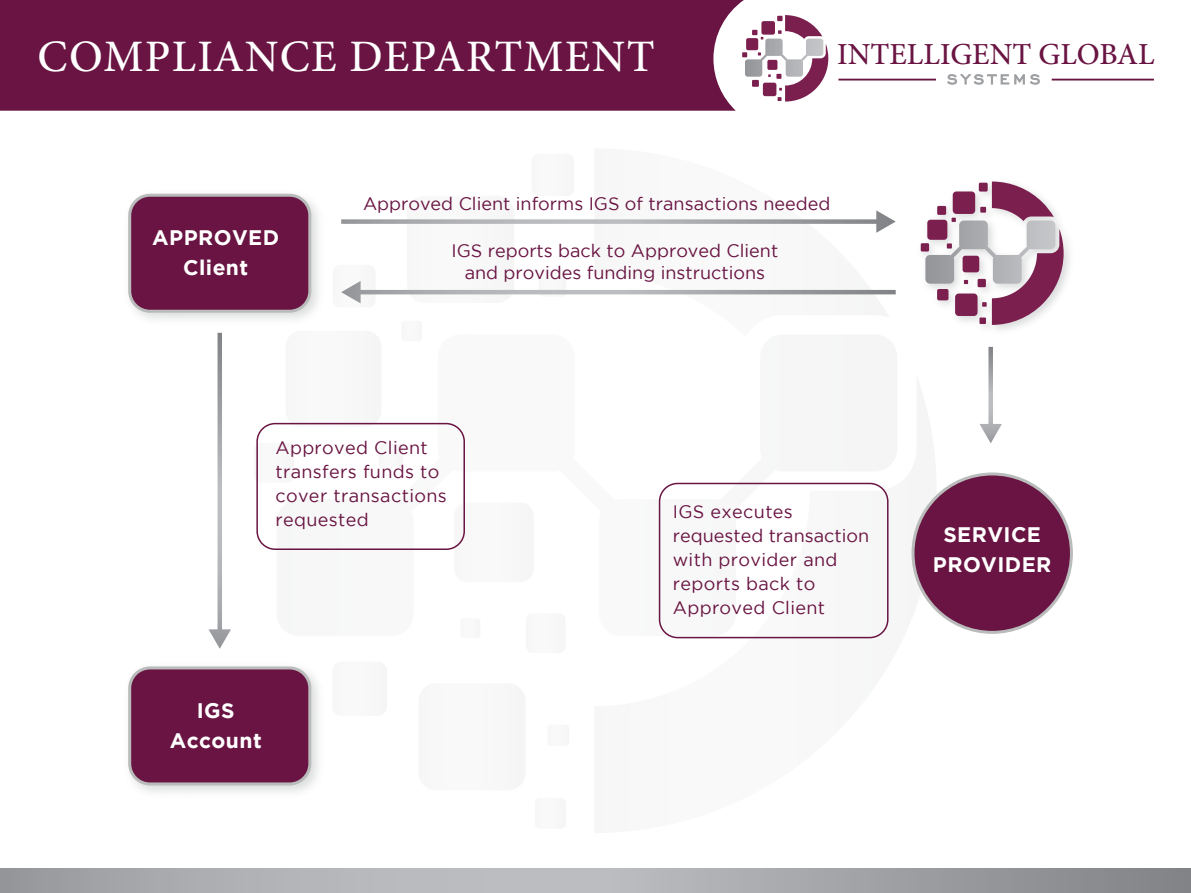
<style>
.page{position:relative;width:1191px;height:893px;background:#fff}
.page>*{position:absolute;margin:0;border:0;box-sizing:border-box;transform-origin:0 0}
.t1{font:500 45px "Minion Pro";letter-spacing:.03em;color:#fff}
.t2{font:500 30.6px "Minion Pro";color:#691442}
.t3{font:700 21px/30px "Gotham";letter-spacing:.02em;color:#fff;text-align:center}
.t4{font:18px/24px "Gotham";letter-spacing:.02em;color:#691442}
.t5{font:18px/21.6px "Gotham";color:#691442;text-align:center}
</style>
<div class="page">
<div style="left:401px;top:321px;width:21px;height:20px;background:#f8f8f8;border-radius:3px"></div>
<div style="left:254px;top:443px;width:40px;height:40px;background:#f9f9f9;border-radius:6px"></div>
<div style="left:285px;top:331px;width:96px;height:96px;background:#f8f8f8;border-radius:16px"></div>
<div style="left:407px;top:196px;width:107px;height:107px;background:#f8f8f8;border-radius:18px"></div>
<div style="left:531px;top:154px;width:43px;height:42px;background:#f8f8f8;border-radius:7px"></div>
<svg style="left:594px;top:289px;width:296px;height:6px"></svg>
<div style="left:538px;top:269px;width:28px;height:28px;background:#f8f8f8;border-radius:5px"></div>
<div style="left:333px;top:265px;width:42px;height:42px;background:#f7f7f8;border-radius:7px"></div>
<div style="left:547px;top:724px;width:22px;height:22px;background:#f8f8f9;border-radius:4px"></div>
<div style="left:535px;top:798px;width:31px;height:31px;background:#f8f8f8;border-radius:5px"></div>
<div style="left:332px;top:662px;width:55px;height:54px;background:#f8f8f8;border-radius:9px"></div>
<div style="left:526px;top:613px;width:39px;height:40px;background:#f8f8f8;border-radius:6px"></div>
<div style="left:418px;top:683px;width:107px;height:107px;background:#f8f8f8;border-radius:18px"></div>
<svg style="left:276px;top:422px;width:613px;height:214px"></svg>
<div style="left:460px;top:618px;width:20px;height:20px;background:#f8f8f8;border-radius:3px"></div>
<div style="left:913px;top:474px;width:158px;height:158px;background:#691442;border-radius:50%"></div>
<div style="left:911px;top:472px;width:162px;height:162px;border:3px solid #babcbc;border-radius:50%"></div>
<img style="left:132px;top:193px;width:186px;height:126px">
<div style="left:130px;top:195px;width:180px;height:116px;background:#691442;border-radius:20px"></div>
<div style="left:128px;top:194px;width:183px;height:119px;border:3px solid #babcbc;border-radius:20px"></div>
<img style="left:130px;top:669px;width:188px;height:123px">
<div style="left:130px;top:668px;width:180px;height:116px;background:#691442;border-radius:20px"></div>
<div style="left:128px;top:666px;width:183px;height:119px;border:3px solid #babcbc;border-radius:20px"></div>
<svg style="left:988px;top:347px;width:5px;height:77px"></svg>
<svg style="left:979px;top:424px;width:23px;height:19px"></svg>
<svg style="left:217px;top:333px;width:5px;height:296px"></svg>
<svg style="left:208px;top:629px;width:23px;height:20px"></svg>
<svg style="left:0;top:869px;width:1191px;height:24px"></svg>
<svg style="left:341px;top:219px;width:535px;height:5px"></svg>
<svg style="left:876px;top:210px;width:19px;height:23px"></svg>
<svg style="left:360px;top:290px;width:535px;height:4px"></svg>
<svg style="left:341px;top:281px;width:19px;height:22px"></svg>
<div style="left:659px;top:483px;width:229px;height:155px;border:2px solid #691442;border-radius:18px"></div>
<div style="left:256px;top:423px;width:209px;height:127px;border:2px solid #691442;border-radius:18px"></div>
<div style="left:0;top:0;width:744px;height:111px;background:#691442"></div>
<svg style="left:947px;top:74px;width:77px;height:11px"></svg>
<svg style="left:1030px;top:74px;width:9px;height:11px"></svg>
<hr style="left:1051px;top:79px;width:103px;height:2px;background:#691442">
<hr style="left:838px;top:79px;width:98px;height:2px;background:#691442">
<svg style="left:742px;top:15px;width:86px;height:87px"></svg>
<img style="left:922px;top:181px;width:148px;height:149px">
<div style="left:920px;top:243px;width:9px;height:9px;background:#7b1f4f"></div>
<svg style="left:925px;top:182px;width:138px;height:143px"></svg>
<h1 class="t1" style="left:37px;top:26px;width:619px">COMPLIANCE DEPARTMENT</h1>
<h2 class="t2" style="left:837px;top:33px;width:319px">INTELLIGENT GLOBAL</h2>
<p class="t3" style="left:152px;top:222px;width:128px">APPROVED<br>Client</p>
<p class="t5" style="left:363px;top:192px;width:469px">Approved Client informs IGS of transactions needed</p>
<p class="t5" style="left:451px;top:240px;width:328px">IGS reports back to Approved Client and provides funding instructions</p>
<p class="t4" style="left:275px;top:436px;width:173px">Approved Client transfers funds to cover transactions requested</p>
<p class="t3" style="left:170px;top:695px;width:93px">IGS<br>Account</p>
<p class="t4" style="left:673px;top:500px;width:198px">IGS executes requested transaction with provider and reports back to<br>Approved Client</p>
<p class="t3" style="left:933px;top:519px;width:120px">SERVICE<br>PROVIDER</p>
</div>
